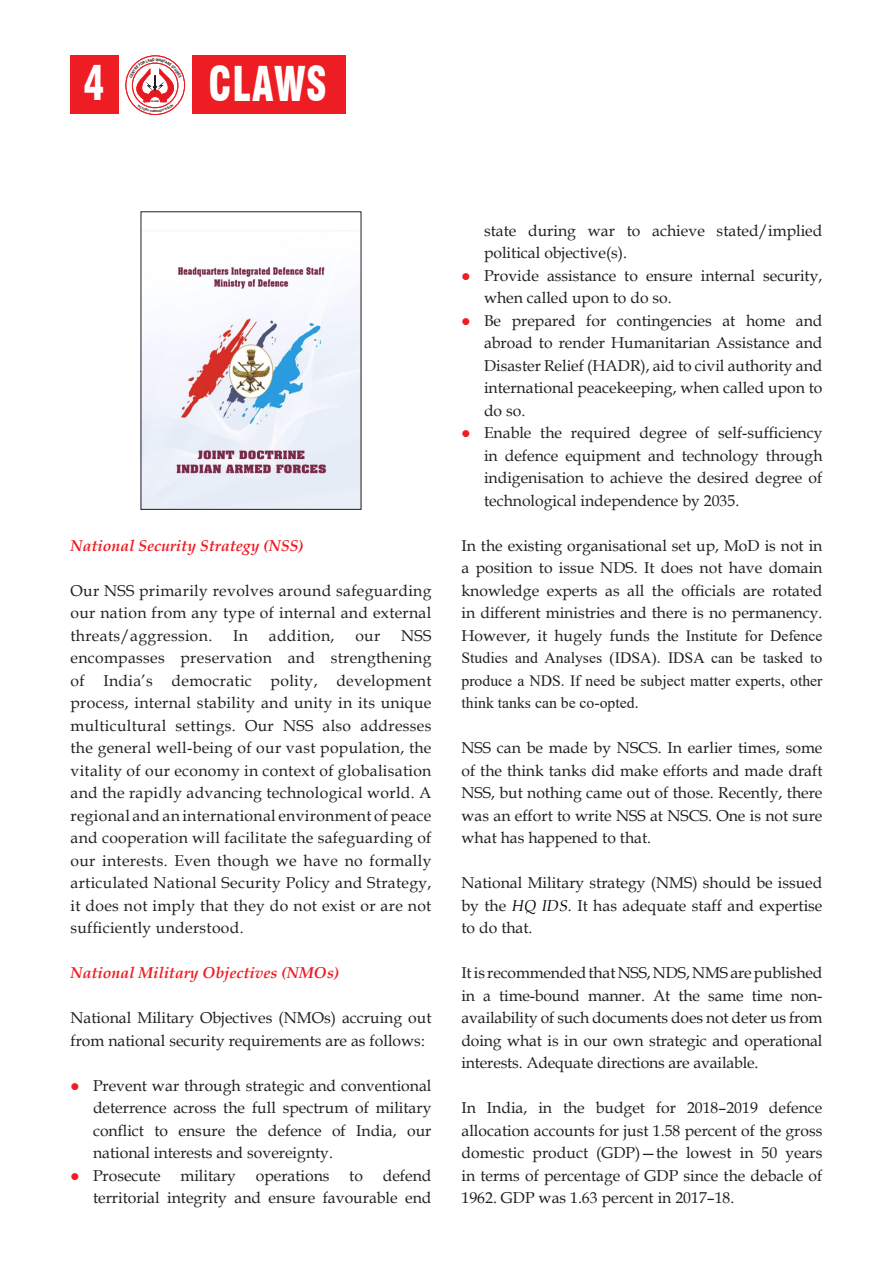
<style>
.page{position:relative;width:893px;height:1263px;background:#fff}
.page>*{position:absolute;margin:0;border:0;box-sizing:border-box;transform-origin:0 0}
.t1{font:900 condensed 46.8px "Swiss 721 BT";letter-spacing:.02em;color:#fff;scale:.83 1}
.Body_text{font:15.75px/22.5px "Book Antiqua";color:#231f20;text-align:justify}
.Cross_2{font:italic 700 15.75px "Book Antiqua";color:#ee1d23}
.Body_text-2{font:15.75px "Book Antiqua";letter-spacing:.02em;color:#231f20}
.t2{font:2.7px "Arial";color:#231f20}
.t3{font:2.1px "Arial";color:#231f20;scale:1.1 1}
.s1{color:#ee1d23}
.s2{font-family:"Times New Roman"}
.s3{font-style:italic;color:#000}
</style>
<div class="page">
<img style="left:143px;top:267px;width:216px;height:241px">
<div style="left:70px;top:56px;width:48px;height:58px;background:#ee1d23"></div>
<div style="left:192px;top:56px;width:153px;height:58px;background:#ee1d23"></div>
<div style="left:126px;top:56px;width:59px;height:59px;border:1px solid #ee1d23;border-radius:50%"></div>
<svg style="left:130px;top:59px;width:52px;height:53px"></svg>
<p class="t1" style="left:84px;top:55px;width:27px">4</p>
<p class="t1" style="left:208px;top:56px;width:144px">CLAWS</p>
<p class="t2" style="left:153px;top:109px;width:4px">R</p>
<p class="t3" style="left:151px;top:100px;width:9px">CLAWS</p>
<p class="Cross_2" style="left:70px;top:534px;width:235px">National Security Strategy (NSS)</p>
<p class="Body_text" style="left:70px;top:579px;width:362px">Our NSS primarily revolves around safeguarding our nation from any type of internal and external threats/aggression.</p>
<p class="Body_text" style="left:233px;top:624px;width:16px">In</p>
<p class="Body_text-2" style="left:269px;top:624px;width:67px">addition,</p>
<p class="Body_text" style="left:355px;top:624px;width:26px">our</p>
<p class="Body_text" style="left:70px;top:624px;width:362px;text-indent:331px">NSS encompasses preservation and strengthening of India’s democratic polity, development process, internal stability and unity in its unique multicultural settings. Our NSS also addresses the general well-being of our vast population, the vitality of our economy in context of globalisation and the rapidly advancing technological world. A regional and an international environment of peace and cooperation will facilitate the safeguarding of our interests. Even though we have no formally articulated National Security Policy and Strategy, it does not imply that they do not exist or are not sufficiently understood.</p>
<p class="Cross_2" style="left:70px;top:962px;width:270px">National Military Objectives (NMOs)</p>
<p class="Body_text" style="left:70px;top:1006px;width:362px">National Military Objectives (NMOs) accruing out from national security requirements are as follows:</p>
<p class="Body_text" style="left:93px;top:1074px;width:340px;text-indent:-22px"><span class="s1">●</span> Prevent war through strategic and conventional deterrence across the full spectrum of military conflict to ensure the defence of India, our national interests and sovereignty.</p>
<p class="Body_text" style="left:70px;top:1164px;width:167px"><span class="s1">●</span> Prosecute military</p>
<p class="Body_text" style="left:256px;top:1164px;width:109px">operations to</p>
<p class="Body_text" style="left:93px;top:1164px;width:340px;text-align:right">defend<br>territorial integrity and ensure favourable end</p>
<p class="Body_text" style="left:484px;top:219px;width:340px">state during war to achieve stated/implied political objective(s).</p>
<p class="Body_text" style="left:484px;top:264px;width:340px;text-indent:-22px"><span class="s1">●</span> Provide assistance to ensure internal security, when called upon to do so.</p>
<p class="Body_text" style="left:484px;top:309px;width:340px;text-indent:-22px"><span class="s1">●</span> Be prepared for contingencies at home and abroad to render Humanitarian Assistance and Disaster Relief (HADR), aid to civil authority and international peacekeeping, when called upon to do so.</p>
<p class="Body_text" style="left:484px;top:421px;width:340px;text-indent:-22px"><span class="s1">●</span> Enable the required degree of self-sufficiency in defence equipment and technology through indigenisation to achieve the desired degree of technological independence by 2035.</p>
<p class="Body_text" style="left:461px;top:534px;width:362px">In the existing organisational set up, MoD is not in a position to issue NDS. It does not have domain knowledge experts as all the officials are rotated in different ministries and there is no permanency.<br>However, it hugely funds the <span class="s2">Institute for Defence Studies and Analyses (IDSA). IDSA can be tasked to produce a NDS. If need be subject matter experts, other think tanks can be co-opted.</span></p>
<p class="Body_text" style="left:461px;top:736px;width:362px">NSS can be made by NSCS. In earlier times, some of the think tanks did make efforts and made draft NSS, but nothing came out of those. Recently, there was an effort to write NSS at NSCS. One is not sure what has happened to that.</p>
<p class="Body_text" style="left:461px;top:871px;width:362px">National Military strategy (NMS) should be issued by the <span class="s3">HQ IDS</span>. It has adequate staff and expertise to do that.</p>
<p class="Body_text" style="left:461px;top:961px;width:362px">It is recommended that NSS, NDS, NMS are published in a time-bound manner. At the same time non&shy;availability of such documents does not deter us from doing what is in our own strategic and operational interests. Adequate directions are available.</p>
<p class="Body_text" style="left:461px;top:1096px;width:362px">In India, in the budget for 2018–2019 defence allocation accounts for just 1.58 percent of the gross domestic product (GDP)—the lowest in 50 years in terms of percentage of GDP since the debacle of 1962. GDP was 1.63 percent in 2017–18.</p>
</div>
